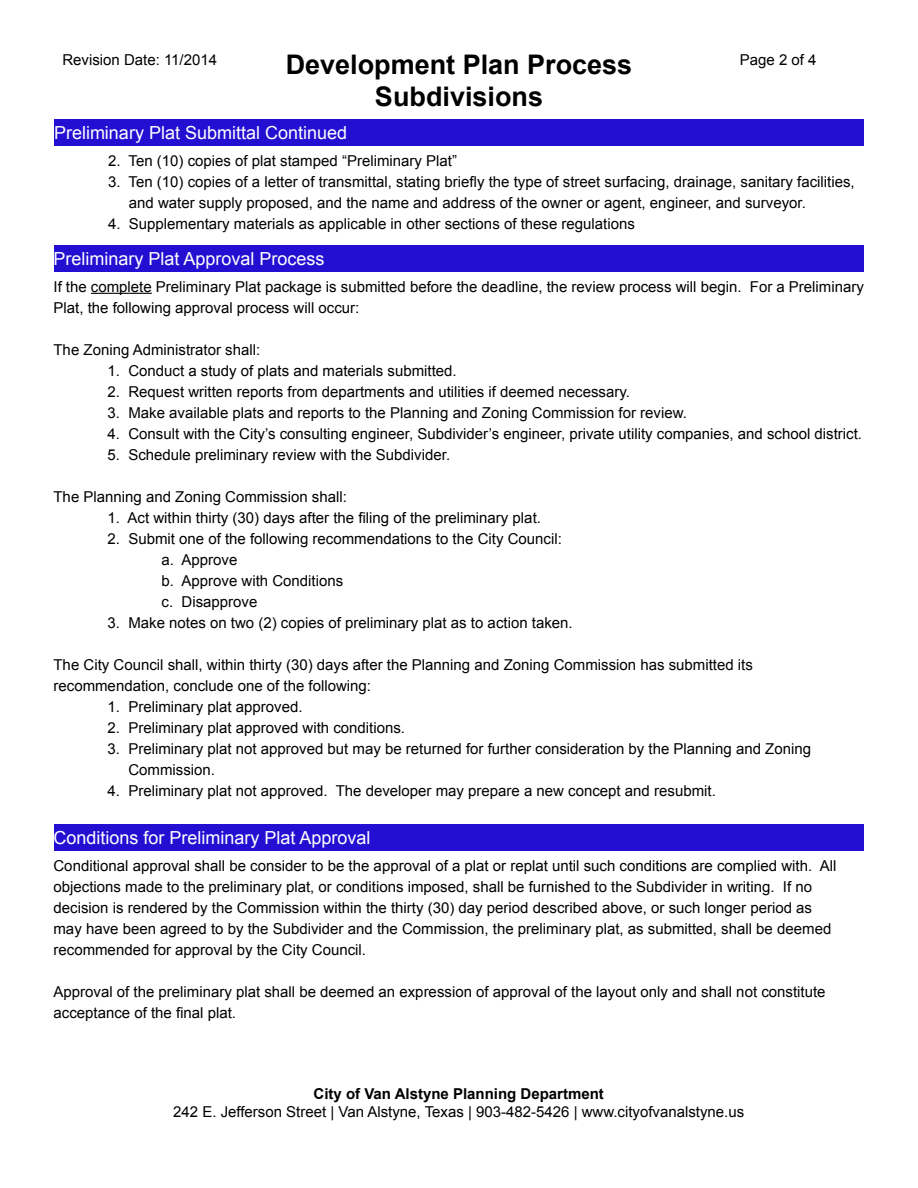
<style>
.page{position:relative;width:918px;height:1188px;background:#fff}
.page>*{position:absolute;margin:0;border:0;box-sizing:border-box;transform-origin:0 0}
.t1{font:700 27px/32.4px "Arial";color:#000;text-align:center}
.t2{font:18px "Arial";color:#fff}
.t3{font:15px/21px "Arial";color:#000}
.t4{font:700 15px "Arial";color:#000}
</style>
<div class="page">
<div style="left:54px;top:119px;width:810px;height:27px;background:#230fd2"></div>
<hr style="left:91px;top:293px;width:61px;height:1px;background:#000">
<div style="left:54px;top:245px;width:810px;height:27px;background:#230fd2"></div>
<div style="left:54px;top:824px;width:810px;height:27px;background:#230fd2"></div>
<p class="t3" style="left:62px;top:49px;width:156px">Revision Date: 11/2014</p>
<p class="t3" style="left:740px;top:49px;width:78px">Page 2 of 4</p>
<h1 class="t1" style="left:286px;top:48px;width:348px">Development Plan Process<br>Subdivisions</h1>
<p class="t2" style="left:54px;top:120px;width:295px">Preliminary Plat Submittal Continued</p>
<p class="t3" style="left:108px;top:150px;width:351px">2. Ten (10) copies of plat stamped “Preliminary Plat”</p>
<p class="t3" style="left:129px;top:171px;width:727px;text-indent:-21px">3. Ten (10) copies of a letter of transmittal, stating briefly the type of street surfacing, drainage, sanitary facilities, and water supply proposed, and the name and address of the owner or agent, engineer, and surveyor.</p>
<p class="t3" style="left:108px;top:213px;width:528px">4. Supplementary materials as applicable in other sections of these regulations</p>
<p class="t2" style="left:54px;top:246px;width:273px">Preliminary Plat Approval Process</p>
<p class="t3" style="left:54px;top:276px;width:812px">If the complete Preliminary Plat package is submitted before the deadline, the review process will begin. For a Preliminary<br>Plat, the following approval process will occur:</p>
<p class="t3" style="left:54px;top:339px;width:208px">The Zoning Administrator shall:</p>
<p class="t3" style="left:108px;top:360px;width:351px">1. Conduct a study of plats and materials submitted.</p>
<p class="t3" style="left:108px;top:381px;width:524px">2. Request written reports from departments and utilities if deemed necessary.</p>
<p class="t3" style="left:108px;top:402px;width:581px">3. Make available plats and reports to the Planning and Zoning Commission for review.</p>
<p class="t3" style="left:108px;top:423px;width:756px">4. Consult with the City’s consulting engineer, Subdivider’s engineer, private utility companies, and school district.</p>
<p class="t3" style="left:108px;top:444px;width:344px">5. Schedule preliminary review with the Subdivider.</p>
<p class="t3" style="left:54px;top:486px;width:295px">The Planning and Zoning Commission shall:</p>
<p class="t3" style="left:108px;top:507px;width:435px">1. Act within thirty (30) days after the filing of the preliminary plat.</p>
<p class="t3" style="left:162px;top:528px;width:402px;text-indent:-54px">2. Submit one of the following recommendations to the City Council: a. Approve<br>b. Approve with Conditions<br>c. Disapprove</p>
<p class="t3" style="left:108px;top:612px;width:467px">3. Make notes on two (2) copies of preliminary plat as to action taken.</p>
<p class="t3" style="left:54px;top:654px;width:701px">The City Council shall, within thirty (30) days after the Planning and Zoning Commission has submitted its recommendation, conclude one of the following:</p>
<p class="t3" style="left:108px;top:696px;width:197px">1. Preliminary plat approved.</p>
<p class="t3" style="left:108px;top:717px;width:299px">2. Preliminary plat approved with conditions.</p>
<p class="t3" style="left:128px;top:738px;width:684px;text-indent:-21px">3. Preliminary plat not approved but may be returned for further consideration by the Planning and Zoning<br>Commission.</p>
<p class="t3" style="left:108px;top:780px;width:610px">4. Preliminary plat not approved. The developer may prepare a new concept and resubmit.</p>
<p class="t2" style="left:54px;top:825px;width:319px">Conditions for Preliminary Plat Approval</p>
<p class="t3" style="left:54px;top:855px;width:784px">Conditional approval shall be consider to be the approval of a plat or replat until such conditions are complied with. All objections made to the preliminary plat, or conditions imposed, shall be furnished to the Subdivider in writing. If no decision is rendered by the Commission within the thirty (30) day period described above, or such longer period as may have been agreed to by the Subdivider and the Commission, the preliminary plat, as submitted, shall be deemed recommended for approval by the City Council.</p>
<p class="t3" style="left:54px;top:981px;width:774px">Approval of the preliminary plat shall be deemed an expression of approval of the layout only and shall not constitute acceptance of the final plat.</p>
<p class="t4" style="left:314px;top:1083px;width:292px">City of Van Alstyne Planning Department</p>
<p class="t3" style="left:173px;top:1101px;width:573px">242 E. Jefferson Street | Van Alstyne, Texas | 903-482-5426 | www.cityofvanalstyne.us</p>
</div>
